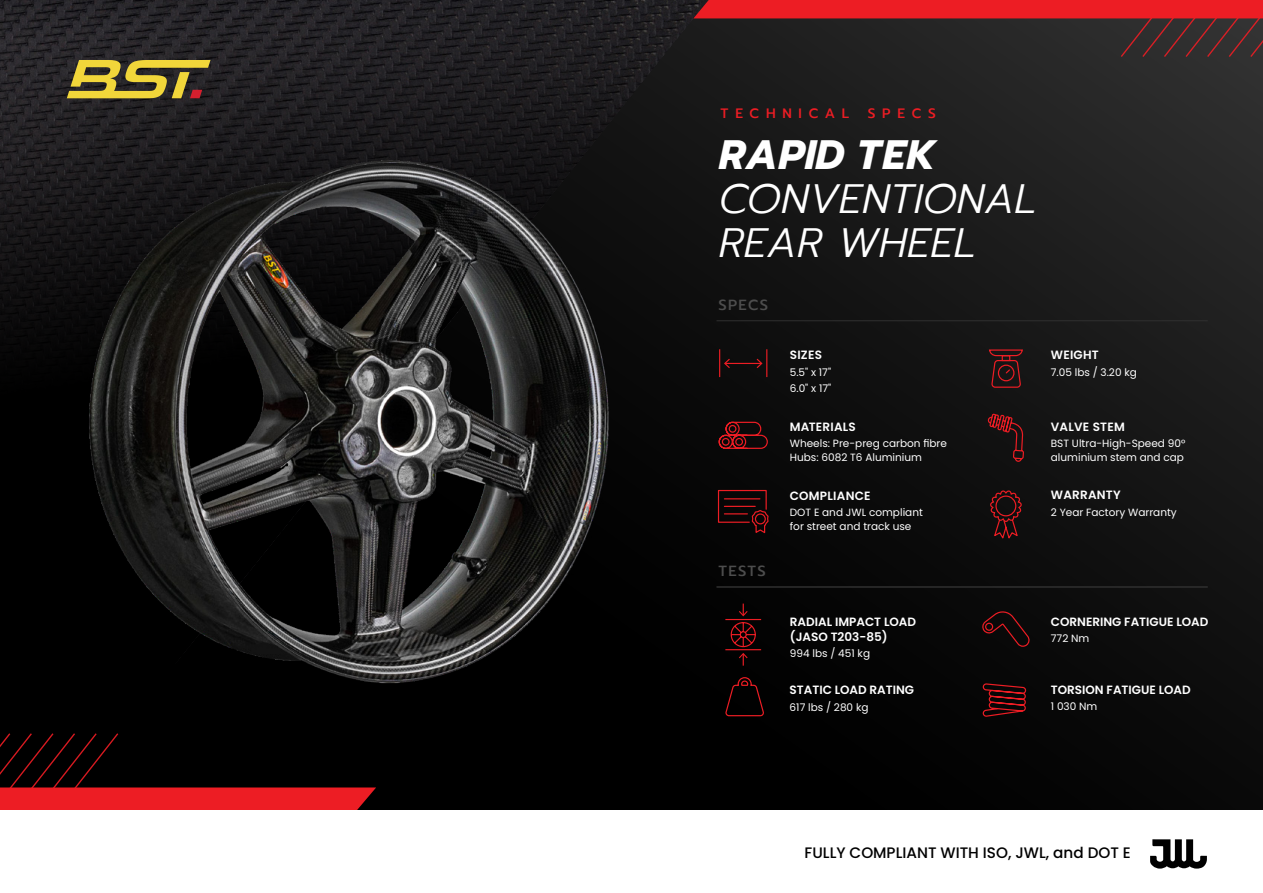
<style>
.page{position:relative;width:1263px;height:893px;background:#fff}
.page>*{position:absolute;margin:0;border:0;box-sizing:border-box;transform-origin:0 0}
.t1{font:italic 300 40.95px/44.1px "Prompt";color:#fff}
.t2{font:italic 700 40.95px "Prompt";letter-spacing:.015em;color:#fff}
.t3{font:500 15.15px "Poppins";color:#000}
.t4{font:500 14.7px "Prompt";letter-spacing:.1em;color:#4d4d4d}
.t5{font:500 13.65px "Prompt";letter-spacing:.5em;color:#ed1d24}
.t6{font:600 12px/15px "Poppins";color:#fff}
.t7{font:600 12px "Poppins";letter-spacing:.02em;color:#fff}
.t8{font:10.5px/13.5px "Poppins";color:#fff}
</style>
<div class="page">
<svg style="left:952px;top:58px;width:311px;height:752px;background:#161616"></svg>
<svg style="left:0;top:0;width:693px;height:19px;background:#222024"></svg>
<svg style="left:1150px;top:839px;width:57px;height:30px"></svg>
<svg style="left:693px;top:0;width:570px;height:58px;background:#852428"></svg>
<hr style="left:716px;top:320px;width:492px;height:1px;background:#303030">
<svg style="left:988px;top:349px;width:36px;height:39px"></svg>
<svg style="left:987px;top:413px;width:38px;height:128px;background:#2c1112"></svg>
<hr style="left:716px;top:587px;width:492px;height:1px;background:#303030">
<svg style="left:980px;top:609px;width:51px;height:38px;background:#1e0a0b"></svg>
<svg style="left:982px;top:684px;width:45px;height:38px;background:#3a0b0c"></svg>
<img style="left:0;top:19px;width:952px;height:791px">
<h3 class="t5" style="left:721px;top:104px;width:130px">TECHNICAL</h3>
<h3 class="t5" style="left:868px;top:104px;width:69px">SPECS</h3>
<h1 class="t2" style="left:719px;top:124px;width:219px">RAPID TEK</h1>
<h1 class="t1" style="left:719px;top:177px;width:320px">CONVENTIONAL<br>REAR WHEEL</h1>
<h3 class="t4" style="left:718px;top:294px;width:51px">SPECS</h3>
<h3 class="t4" style="left:718px;top:560px;width:49px">TESTS</h3>
<p class="t6" style="left:790px;top:347px;width:34px">SIZES</p>
<p class="t8" style="left:790px;top:364px;width:43px;line-height:16.5px">5.5" x 17"<br>6.0" x 17"</p>
<p class="t7" style="left:790px;top:420px;width:68px">MATERIALS</p>
<p class="t8" style="left:790px;top:437px;width:159px">Wheels: Pre-preg carbon fibre<br>Hubs: 6082 T6 Aluminium</p>
<p class="t7" style="left:790px;top:489px;width:82px">COMPLIANCE</p>
<p class="t8" style="left:790px;top:506px;width:135px">DOT E and JWL compliant for street and track use</p>
<p class="t6" style="left:790px;top:614px;width:128px">RADIAL IMPACT LOAD (JASO T203-85)</p>
<p class="t8" style="left:790px;top:647px;width:82px">994 lbs / 451 kg</p>
<p class="t6" style="left:790px;top:683px;width:126px">STATIC LOAD RATING</p>
<p class="t8" style="left:790px;top:700px;width:80px">617 lbs / 280 kg</p>
<p class="t6" style="left:1051px;top:347px;width:49px">WEIGHT</p>
<p class="t8" style="left:1051px;top:365px;width:88px">7.05 lbs / 3.20 kg</p>
<p class="t7" style="left:1051px;top:420px;width:75px">VALVE STEM</p>
<p class="t8" style="left:1051px;top:437px;width:136px">BST Ultra-High-Speed 90° aluminium stem and cap</p>
<p class="t7" style="left:1051px;top:488px;width:71px">WARRANTY</p>
<p class="t8" style="left:1051px;top:505px;width:127px">2 Year Factory Warranty</p>
<p class="t6" style="left:1051px;top:614px;width:159px">CORNERING FATIGUE LOAD</p>
<p class="t8" style="left:1051px;top:632px;width:40px">772 Nm</p>
<p class="t6" style="left:1051px;top:682px;width:141px">TORSION FATIGUE LOAD</p>
<p class="t8" style="left:1051px;top:700px;width:48px">1 030 Nm</p>
<h2 class="t3" style="left:805px;top:844px;width:328px">FULLY COMPLIANT WITH ISO, JWL, and DOT E</h2>
</div>
